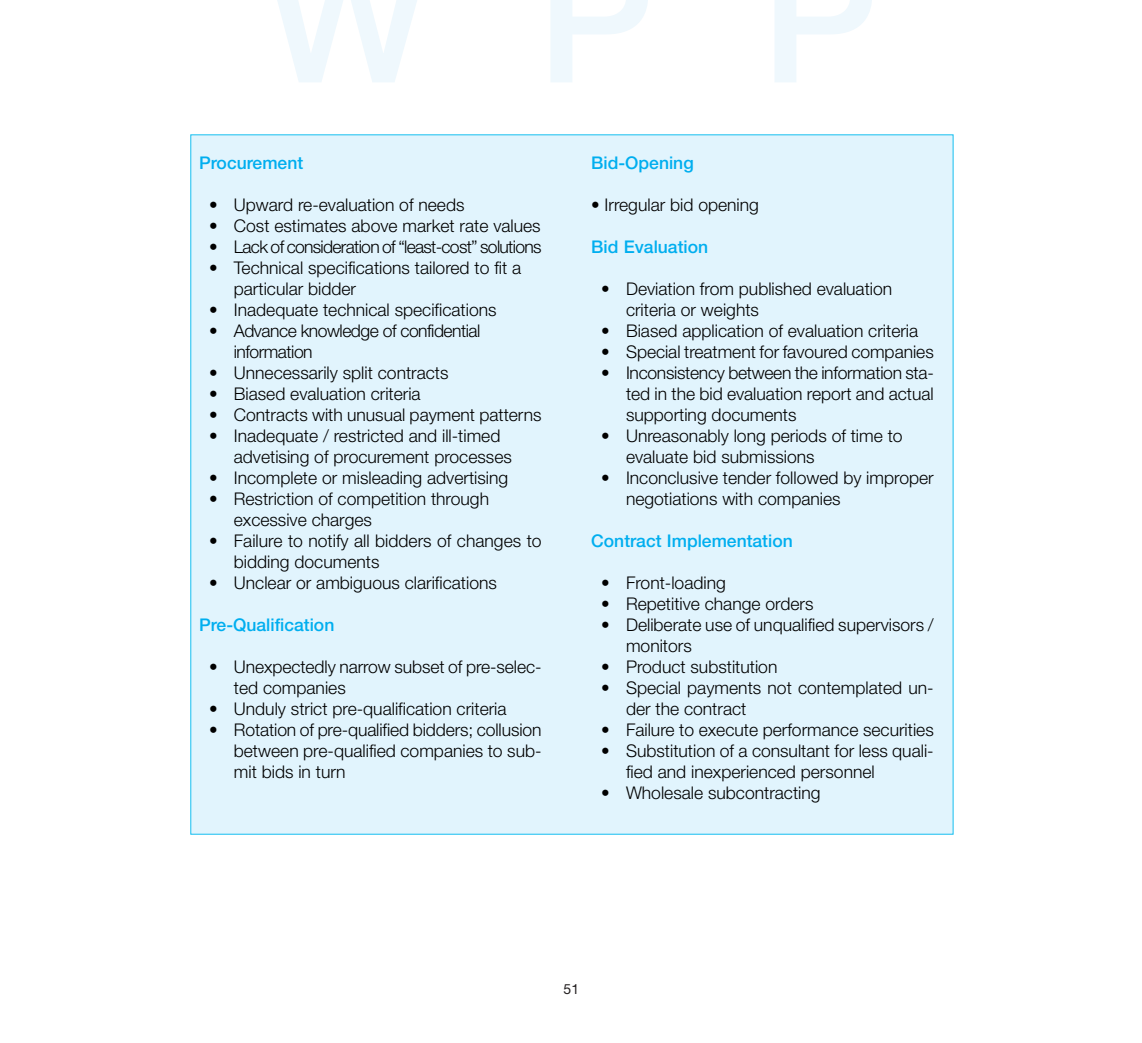
<style>
.page{position:relative;width:1142px;height:1043px;background:#fff}
.page>*{position:absolute;margin:0;border:0;box-sizing:border-box;transform-origin:0 0}
.t1{font:300 17.5px/21px "Helvetica Neue";color:#000}
.t2{font:500 17.5px "Helvetica Neue";color:#00aeef}
.t3{font:300 17.5px "Helvetica Neue";letter-spacing:-.04em;color:#000}
.t4{font:300 17.5px/21px "Helvetica Neue";letter-spacing:-.03em;color:#000}
.t5{font:14px "Helvetica Neue";color:#231f20}
</style>
<div class="page">
<div style="left:191px;top:135px;width:761px;height:698px;background:#e1f4fd"></div>
<div style="left:271px;top:0;width:601px;height:82px;background:linear-gradient(to right,#f9fcfe,#fdfeff)"></div>
<p class="t2" style="left:199px;top:156px;width:106px">Procurement</p>
<p class="t1" style="left:209px;top:196px;width:257px">• Upward re-evaluation of needs</p>
<p class="t1" style="left:209px;top:217px;width:333px">• Cost estimates above market rate values</p>
<p class="t3" style="left:209px;top:240px;width:334px">• Lack of consideration of “least-cost” solutions</p>
<p class="t1" style="left:234px;top:259px;width:289px;text-indent:-25px">• Technical specifications tailored to fit a particular bidder</p>
<p class="t1" style="left:209px;top:301px;width:289px">• Inadequate technical specifications</p>
<p class="t4" style="left:234px;top:322px;width:248px;text-indent:-25px">• Advance knowledge of confidential information</p>
<p class="t1" style="left:209px;top:364px;width:241px">• Unnecessarily split contracts</p>
<p class="t1" style="left:209px;top:385px;width:213px">• Biased evaluation criteria</p>
<p class="t1" style="left:209px;top:406px;width:334px">• Contracts with unusual payment patterns</p>
<p class="t1" style="left:234px;top:427px;width:279px;text-indent:-25px">• Inadequate / restricted and ill-timed advetising of procurement processes</p>
<p class="t1" style="left:209px;top:469px;width:301px">• Incomplete or misleading advertising</p>
<p class="t1" style="left:234px;top:490px;width:257px;text-indent:-25px">• Restriction of competition through excessive charges</p>
<p class="t1" style="left:234px;top:532px;width:309px;text-indent:-25px">• Failure to notify all bidders of changes to bidding documents</p>
<p class="t1" style="left:209px;top:574px;width:289px">• Unclear or ambiguous clarifications</p>
<p class="t2" style="left:199px;top:618px;width:137px">Pre-Qualification</p>
<p class="t1" style="left:234px;top:658px;width:309px;text-indent:-25px">• Unexpectedly narrow subset of pre-selec&shy;ted companies</p>
<p class="t1" style="left:209px;top:700px;width:299px">• Unduly strict pre-qualification criteria</p>
<p class="t1" style="left:234px;top:721px;width:309px;text-align:justify;text-indent:-25px">• Rotation of pre-qualified bidders; collusion between pre-qualified companies to sub&shy;mit bids in turn</p>
<p class="t2" style="left:591px;top:156px;width:104px">Bid-Opening</p>
<p class="t1" style="left:591px;top:196px;width:169px">• Irregular bid opening</p>
<p class="t2" style="left:591px;top:240px;width:118px">Bid Evaluation</p>
<p class="t1" style="left:626px;top:280px;width:268px;text-indent:-25px">• Deviation from published evaluation criteria or weights</p>
<p class="t1" style="left:601px;top:322px;width:318px">• Biased application of evaluation criteria</p>
<p class="t1" style="left:601px;top:343px;width:334px">• Special treatment for favoured companies</p>
<p class="t1" style="left:626px;top:364px;width:309px;text-align:justify;text-indent:-25px">• Inconsistency between the information sta&shy;ted in the bid evaluation report and actual supporting documents</p>
<p class="t1" style="left:626px;top:427px;width:278px;text-indent:-25px">• Unreasonably long periods of time to evaluate bid submissions</p>
<p class="t1" style="left:626px;top:469px;width:309px;text-indent:-25px">• Inconclusive tender followed by improper negotiations with companies</p>
<p class="t2" style="left:591px;top:534px;width:203px">Contract Implementation</p>
<p class="t1" style="left:601px;top:574px;width:126px">• Front-loading</p>
<p class="t1" style="left:601px;top:595px;width:214px">• Repetitive change orders</p>
<p class="t1" style="left:626px;top:616px;width:309px;text-indent:-25px">• Deliberate use of unqualified supervisors / monitors</p>
<p class="t1" style="left:601px;top:658px;width:178px">• Product substitution</p>
<p class="t1" style="left:626px;top:679px;width:309px;text-indent:-25px">• Special payments not contemplated un&shy;der the contract</p>
<p class="t1" style="left:601px;top:721px;width:334px">• Failure to execute performance securities</p>
<p class="t1" style="left:626px;top:742px;width:309px;text-indent:-25px">• Substitution of a consultant for less quali&shy;fied and inexperienced personnel</p>
<p class="t1" style="left:601px;top:784px;width:221px">• Wholesale subcontracting</p>
<p class="t5" style="left:563px;top:984px;width:17px">51</p>
</div>
